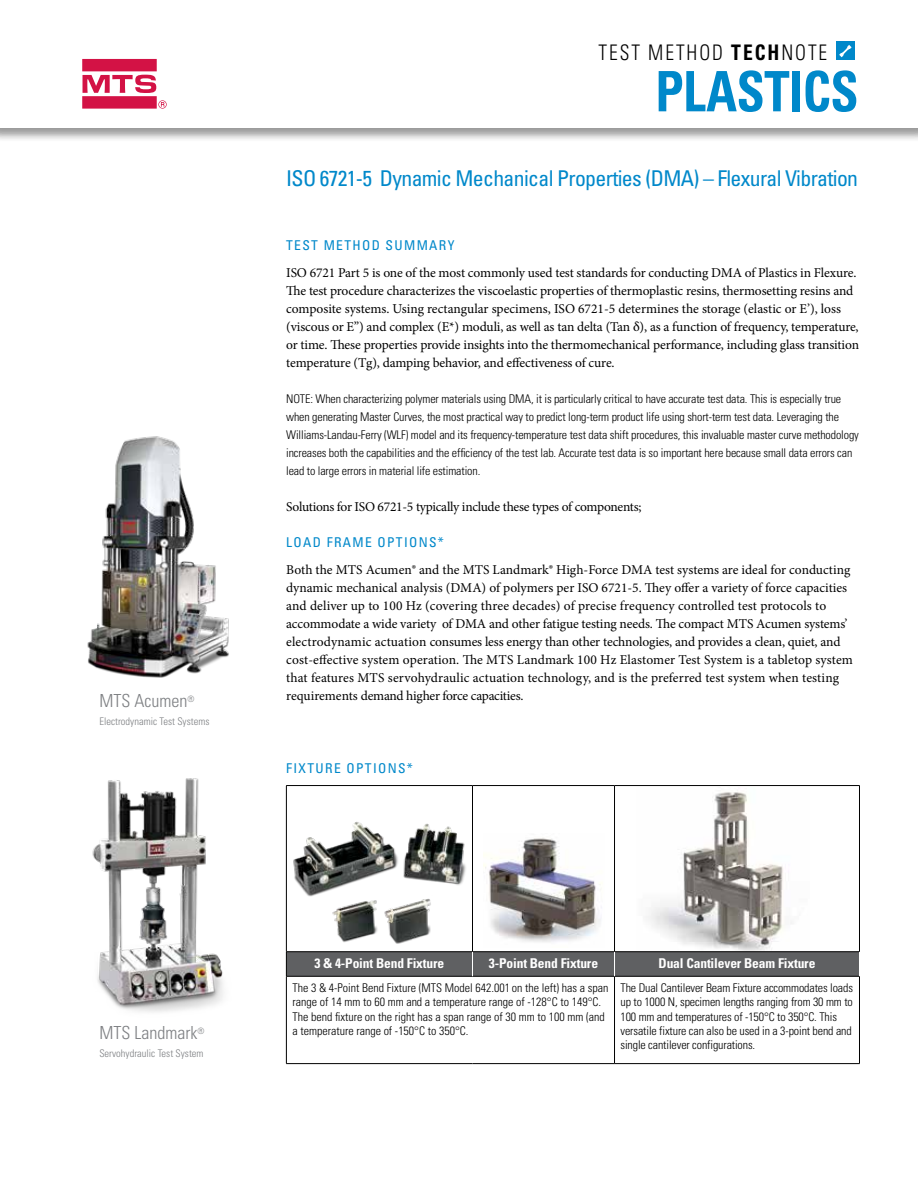
<style>
.page{position:relative;width:918px;height:1188px;background:#fff}
.page>*{position:absolute;margin:0;border:0;box-sizing:border-box;transform-origin:0 0}
.t1{font:700 condensed 55.8px "Univers";letter-spacing:-.01em;color:#0088ca;scale:.91 1}
.t2{font:condensed 21.75px "Univers";letter-spacing:-.03em;color:#0088ca}
.t3{font:300 condensed 21.45px "Univers";letter-spacing:.1em;color:#000;scale:.91 1}
.t4{font:300 condensed 18px "Univers";color:#7e8083}
.t5{font:13.5px/18px "Minion Pro";letter-spacing:-.01em;color:#000}
.t6{font:700 condensed 13.5px "Univers";letter-spacing:-.01em;color:#fff}
.t7{font:condensed 13.5px "Univers";letter-spacing:.1em;color:#0088ca}
.t8{font:300 condensed 12px/14.4px "Univers";letter-spacing:-.01em;color:#000}
.t9{font:300 condensed 10.5px "Univers";color:#7e8083}
.s1{font-weight:700}
</style>
<div class="page">
<img style="left:646px;top:792px;width:146px;height:159px">
<hr style="left:286px;top:976px;width:1px;height:87px;background:#000">
<hr style="left:614px;top:976px;width:1px;height:87px;background:#000">
<hr style="left:859px;top:976px;width:1px;height:87px;background:#000">
<hr style="left:286px;top:1063px;width:186px;height:1px;background:#000">
<hr style="left:472px;top:1063px;width:143px;height:1px;background:#000">
<hr style="left:615px;top:1063px;width:245px;height:1px;background:#000">
<hr style="left:286px;top:785px;width:186px;height:1px;background:#000">
<hr style="left:286px;top:786px;width:1px;height:166px;background:#000">
<hr style="left:472px;top:785px;width:143px;height:1px;background:#000">
<hr style="left:615px;top:785px;width:245px;height:1px;background:#000">
<hr style="left:286px;top:951px;width:186px;height:1px;background:#000">
<hr style="left:472px;top:951px;width:143px;height:1px;background:#000">
<hr style="left:615px;top:951px;width:245px;height:1px;background:#000">
<hr style="left:286px;top:976px;width:186px;height:1px;background:#000">
<hr style="left:472px;top:976px;width:143px;height:1px;background:#000">
<hr style="left:615px;top:976px;width:245px;height:1px;background:#000">
<svg style="left:286px;top:952px;width:573px;height:24px;background:#5d5e60"></svg>
<hr style="left:472px;top:786px;width:1px;height:166px;background:#000">
<hr style="left:614px;top:786px;width:1px;height:166px;background:#000">
<hr style="left:859px;top:786px;width:1px;height:166px;background:#000">
<div style="left:0;top:0;width:918px;height:142px;background:#000;opacity:.4"></div>
<div style="left:0;top:0;width:918px;height:127px;background:#fff"></div>
<svg style="left:82px;top:59px;width:85px;height:50px"></svg>
<div style="left:836px;top:42px;width:19px;height:18px;background:#0088ca"></div>
<svg style="left:839px;top:45px;width:13px;height:12px"></svg>
<img style="left:87px;top:436px;width:142px;height:242px">
<img style="left:92px;top:778px;width:131px;height:234px">
<img style="left:293px;top:821px;width:173px;height:123px">
<img style="left:484px;top:838px;width:118px;height:104px">
<h3 class="t4" style="left:99px;top:690px;width:96px">MTS Acumen<sup>®</sup></h3>
<p class="t9" style="left:99px;top:715px;width:112px">Electrodynamic Test Systems</p>
<h3 class="t4" style="left:99px;top:1022px;width:106px">MTS Landmark<sup>®</sup></h3>
<p class="t9" style="left:99px;top:1047px;width:106px">Servohydraulic Test System</p>
<h3 class="t3" style="left:599px;top:39px;width:253px">TEST METHOD <span class="s1">TECH</span>NOTE</h3>
<h1 class="t1" style="left:655px;top:57px;width:225px">PLASTICS</h1>
<h2 class="t2" style="left:286px;top:165px;width:573px">ISO 6721-5 Dynamic Mechanical Properties (DMA) – Flexural Vibration</h2>
<p class="t7" style="left:286px;top:237px;width:170px">TEST METHOD SUMMARY</p>
<p class="t5" style="left:286px;top:264px;width:574px">ISO 6721 Part 5 is one of the most commonly used test standards for conducting DMA of Plastics in Flexure.<br>The test procedure characterizes the viscoelastic properties of thermoplastic resins, thermosetting resins and composite systems. Using rectangular specimens, ISO 6721-5 determines the storage (elastic or E’), loss (viscous or E”) and complex (E*) moduli, as well as tan delta (Tan δ), as a function of frequency, temperature, or time. These properties provide insights into the thermomechanical performance, including glass transition temperature (Tg), damping behavior, and effectiveness of cure.</p>
<p class="t8" style="left:286px;top:390px;width:574px;line-height:18px">NOTE: When characterizing polymer materials using DMA, it is particularly critical to have accurate test data. This is especially true when generating Master Curves, the most practical way to predict long-term product life using short-term test data. Leveraging the Williams-Landau-Ferry (WLF) model and its frequency-temperature test data shift procedures, this invaluable master curve methodology increases both the capabilities and the efficiency of the test lab. Accurate test data is so important here because small data errors can lead to large errors in material life estimation.</p>
<p class="t5" style="left:286px;top:498px;width:357px">Solutions for ISO 6721-5 typically include these types of components;</p>
<p class="t7" style="left:286px;top:534px;width:159px">LOAD FRAME OPTIONS*</p>
<p class="t5" style="left:286px;top:561px;width:568px">Both the MTS Acumen® and the MTS Landmark® High-Force DMA test systems are ideal for conducting dynamic mechanical analysis (DMA) of polymers per ISO 6721-5. They offer a variety of force capacities and deliver up to 100 Hz (covering three decades) of precise frequency controlled test protocols to accommodate a wide variety of DMA and other fatigue testing needs. The compact MTS Acumen systems’ electrodynamic actuation consumes less energy than other technologies, and provides a clean, quiet, and cost-effective system operation. The MTS Landmark 100 Hz Elastomer Test System is a tabletop system that features MTS servohydraulic actuation technology, and is the preferred test system when testing requirements demand higher force capacities.</p>
<p class="t7" style="left:286px;top:759px;width:128px">FIXTURE OPTIONS*</p>
<p class="t6" style="left:315px;top:955px;width:131px">3 &amp; 4-Point Bend Fixture</p>
<p class="t6" style="left:489px;top:955px;width:111px">3-Point Bend Fixture</p>
<p class="t6" style="left:659px;top:955px;width:158px">Dual Cantilever Beam Fixture</p>
<p class="t8" style="left:292px;top:980px;width:318px">The 3 &amp; 4-Point Bend Fixture (MTS Model 642.001 on the left) has a span range of 14 mm to 60 mm and a temperature range of -128°C to 149°C.<br>The bend fixture on the right has a span range of 30 mm to 100 mm (and a temperature range of -150°C to 350°C.</p>
<p class="t8" style="left:621px;top:980px;width:234px">The Dual Cantilever Beam Fixture accommodates loads up to 1000 N, specimen lengths ranging from 30 mm to 100 mm and temperatures of -150°C to 350°C. This versatile fixture can also be used in a 3-point bend and single cantilever configurations.</p>
</div>
